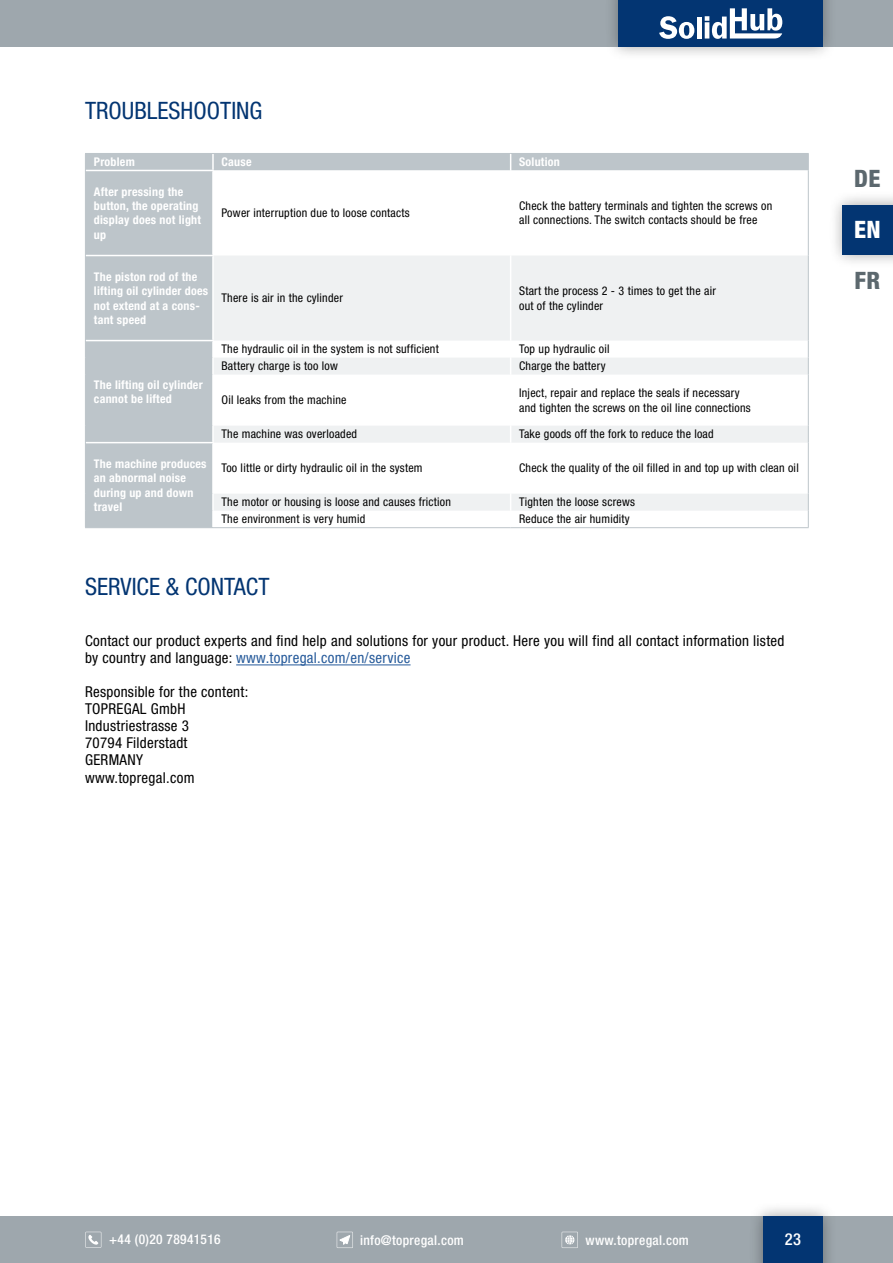
<style>
.page{position:relative;width:893px;height:1263px;background:#fff}
.page>*{position:absolute;margin:0;border:0;box-sizing:border-box;transform-origin:0 0}
.t1{font:condensed 24px "Helvetica Neue LT Pro";color:#033572}
.t2{font:800 condensed 24px "Helvetica Neue LT Pro";color:#5c686e}
.t3{font:800 condensed 24px "Helvetica Neue LT Pro";color:#fff}
.t4{font:500 condensed 16.5px "Helvetica Neue LT Pro";color:#fff}
.t5{font:condensed 15px/17px "Helvetica Neue LT Pro";letter-spacing:.02em;color:#000}
.t6{font:500 condensed 13.5px "Helvetica Neue LT Pro";letter-spacing:.025em;color:#fff}
.t7{font:condensed 12px/14.4px "Helvetica Neue LT Pro";letter-spacing:.02em;color:#000}
.t8{font:700 condensed 12px/14.4px "Helvetica Neue LT Pro";letter-spacing:.02em;color:#fff}
.s1{color:#275b9b}
</style>
<div class="page">
<div style="left:0;top:1216px;width:893px;height:47px;background:#9ea7ad"></div>
<svg style="left:562px;top:1232px;width:16px;height:16px"></svg>
<svg style="left:337px;top:1232px;width:16px;height:16px"></svg>
<svg style="left:85px;top:1232px;width:16px;height:16px"></svg>
<div style="left:0;top:0;width:893px;height:47px;background:#9ea7ad"></div>
<div style="left:829px;top:191px;width:64px;height:77px;background:#000;opacity:.35"></div>
<div style="left:843px;top:205px;width:50px;height:49px;background:#033572"></div>
<div style="left:604px;top:0;width:233px;height:61px;background:#000;opacity:.35"></div>
<div style="left:619px;top:0;width:204px;height:47px;background:#033572"></div>
<div style="left:749px;top:1202px;width:88px;height:61px;background:#000;opacity:.35"></div>
<div style="left:763px;top:1216px;width:60px;height:47px;background:#033572"></div>
<svg style="left:659px;top:16px;width:35px;height:23px"></svg>
<hr style="left:697px;top:17px;width:4px;height:22px;background:#fff">
<svg style="left:705px;top:8px;width:77px;height:31px"></svg>
<div style="left:86px;top:154px;width:722px;height:373px;background:#bdc5ca"></div>
<svg style="left:214px;top:170px;width:594px;height:357px"></svg>
<svg style="left:214px;top:255px;width:594px;height:256px;fill:#eff1f2"></svg>
<svg style="left:510px;top:154px;width:1px;height:16px"></svg>
<hr style="left:510px;top:170px;width:1px;height:85px;background:#fff">
<hr style="left:510px;top:255px;width:1px;height:86px;background:#fff">
<svg style="left:212px;top:154px;width:2px;height:16px"></svg>
<hr style="left:86px;top:170px;width:128px;height:1px;background:#fff">
<hr style="left:212px;top:171px;width:2px;height:84px;background:#fff">
<hr style="left:86px;top:255px;width:128px;height:1px;background:#fff">
<hr style="left:212px;top:256px;width:2px;height:84px;background:#fff">
<hr style="left:86px;top:340px;width:128px;height:1px;background:#fff">
<svg style="left:212px;top:341px;width:2px;height:34px"></svg>
<svg style="left:510px;top:341px;width:1px;height:34px"></svg>
<hr style="left:212px;top:375px;width:2px;height:51px;background:#fff">
<hr style="left:510px;top:375px;width:1px;height:51px;background:#fff">
<svg style="left:212px;top:426px;width:2px;height:16px"></svg>
<svg style="left:510px;top:426px;width:1px;height:17px"></svg>
<hr style="left:86px;top:442px;width:128px;height:1px;background:#fff">
<hr style="left:212px;top:443px;width:2px;height:51px;background:#fff">
<hr style="left:510px;top:443px;width:1px;height:51px;background:#fff">
<svg style="left:212px;top:494px;width:2px;height:33px"></svg>
<svg style="left:510px;top:494px;width:1px;height:33px"></svg>
<hr style="left:85px;top:153px;width:128px;height:1px;background:#bdc5ca">
<svg style="left:85px;top:154px;width:1px;height:16px"></svg>
<hr style="left:213px;top:153px;width:298px;height:1px;background:#bdc5ca">
<hr style="left:511px;top:153px;width:298px;height:1px;background:#bdc5ca">
<svg style="left:808px;top:154px;width:1px;height:16px"></svg>
<hr style="left:85px;top:170px;width:1px;height:85px;background:#bdc5ca">
<hr style="left:808px;top:170px;width:1px;height:85px;background:#bdc5ca">
<hr style="left:85px;top:255px;width:1px;height:86px;background:#bdc5ca">
<hr style="left:808px;top:255px;width:1px;height:86px;background:#bdc5ca">
<svg style="left:85px;top:341px;width:1px;height:34px"></svg>
<hr style="left:85px;top:375px;width:1px;height:51px;background:#bdc5ca">
<svg style="left:85px;top:426px;width:1px;height:17px"></svg>
<svg style="left:808px;top:341px;width:1px;height:34px"></svg>
<hr style="left:808px;top:375px;width:1px;height:51px;background:#bdc5ca">
<svg style="left:808px;top:426px;width:1px;height:17px"></svg>
<hr style="left:85px;top:443px;width:1px;height:51px;background:#bdc5ca">
<svg style="left:85px;top:494px;width:1px;height:33px"></svg>
<hr style="left:85px;top:527px;width:128px;height:1px;background:#bdc5ca">
<hr style="left:808px;top:443px;width:1px;height:51px;background:#bdc5ca">
<svg style="left:808px;top:494px;width:1px;height:33px"></svg>
<hr style="left:213px;top:527px;width:298px;height:1px;background:#bdc5ca">
<hr style="left:511px;top:527px;width:298px;height:1px;background:#bdc5ca">
<hr style="left:236px;top:664px;width:175px;height:1px;background:#275b9b">
<h1 class="t1" style="left:85px;top:96px;width:179px">TROUBLESHOOTING</h1>
<p class="t8" style="left:94px;top:155px;width:42px">Problem</p>
<p class="t8" style="left:221px;top:155px;width:32px">Cause</p>
<p class="t8" style="left:519px;top:155px;width:42px">Solution</p>
<p class="t8" style="left:94px;top:184px;width:109px">After pressing the button, the operating display does not light up</p>
<p class="t7" style="left:221px;top:206px;width:190px">Power interruption due to loose contacts</p>
<p class="t7" style="left:519px;top:198px;width:255px">Check the battery terminals and tighten the screws on all connections. The switch contacts should be free</p>
<p class="t8" style="left:94px;top:269px;width:116px">The piston rod of the lifting oil cylinder does not extend at a cons&shy;tant speed</p>
<p class="t8" style="left:94px;top:377px;width:110px">The lifting oil cylinder cannot be lifted</p>
<p class="t7" style="left:221px;top:291px;width:123px">There is air in the cylinder</p>
<p class="t7" style="left:519px;top:284px;width:198px">Start the process 2 - 3 times to get the air out of the cylinder</p>
<p class="t7" style="left:221px;top:342px;width:219px">The hydraulic oil in the system is not sufficient</p>
<p class="t7" style="left:519px;top:342px;width:92px">Top up hydraulic oil</p>
<p class="t7" style="left:221px;top:359px;width:118px">Battery charge is too low</p>
<p class="t7" style="left:519px;top:359px;width:88px">Charge the battery</p>
<p class="t7" style="left:221px;top:393px;width:127px">Oil leaks from the machine</p>
<p class="t7" style="left:519px;top:386px;width:233px">Inject, repair and replace the seals if necessary and tighten the screws on the oil line connections</p>
<p class="t7" style="left:221px;top:427px;width:137px">The machine was overloaded</p>
<p class="t7" style="left:519px;top:427px;width:196px">Take goods off the fork to reduce the load</p>
<p class="t8" style="left:94px;top:457px;width:114px">The machine produces an abnormal noise during up and down travel</p>
<p class="t7" style="left:221px;top:461px;width:203px">Too little or dirty hydraulic oil in the system</p>
<p class="t7" style="left:519px;top:461px;width:281px">Check the quality of the oil filled in and top up with clean oil</p>
<p class="t7" style="left:221px;top:495px;width:231px">The motor or housing is loose and causes friction</p>
<p class="t7" style="left:519px;top:495px;width:117px">Tighten the loose screws</p>
<p class="t7" style="left:221px;top:512px;width:145px">The environment is very humid</p>
<p class="t7" style="left:519px;top:512px;width:112px">Reduce the air humidity</p>
<h1 class="t1" style="left:85px;top:573px;width:186px">SERVICE &amp; CONTACT</h1>
<p class="t5" style="left:85px;top:632px;width:701px">Contact our product experts and find help and solutions for your product. Here you will find all contact information listed by country and language: <span class="s1">www.topregal.com/en/service</span></p>
<p class="t5" style="left:85px;top:683px;width:165px">Responsible for the content:<br>TOPREGAL GmbH<br>Industriestrasse 3<br>70794 Filderstadt<br>GERMANY www.topregal.com</p>
<h1 class="t2" style="left:854px;top:164px;width:28px">DE</h1>
<h1 class="t3" style="left:854px;top:215px;width:28px">EN</h1>
<h1 class="t2" style="left:855px;top:266px;width:27px">FR</h1>
<p class="t6" style="left:109px;top:1231px;width:113px">+44 (0)20 78941516</p>
<p class="t6" style="left:360px;top:1232px;width:105px">info@topregal.com</p>
<p class="t6" style="left:585px;top:1232px;width:105px">www.topregal.com</p>
<h2 class="t4" style="left:785px;top:1229px;width:18px">23</h2>
</div>
